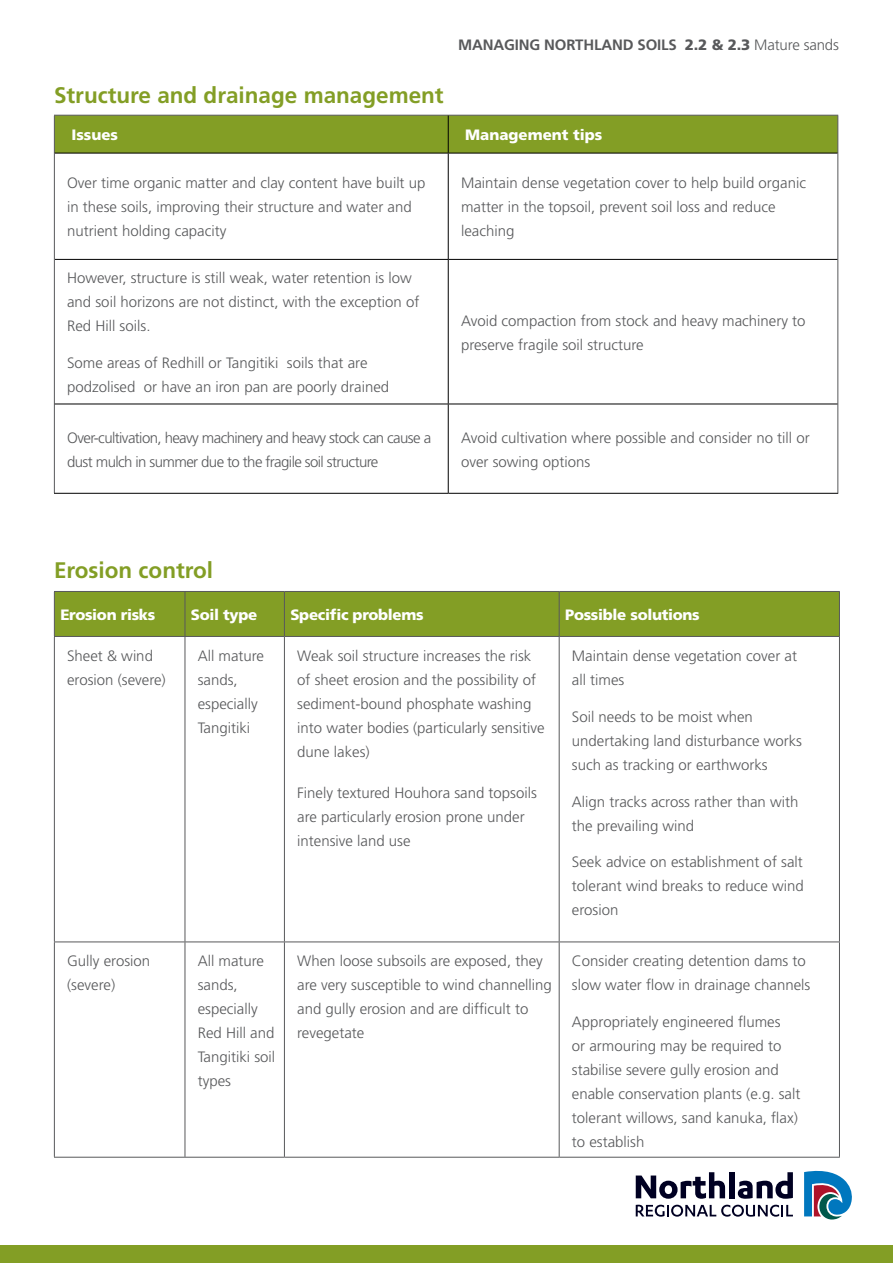
<style>
.page{position:relative;width:893px;height:1263px;background:#fff}
.page>*{position:absolute;margin:0;border:0;box-sizing:border-box;transform-origin:0 0}
.t1{font:700 22.5px "Frutiger";color:#839e25}
.t2{font:300 15px/24px "Frutiger";color:#58595b}
.t3{font:300 15px/24px "Frutiger";letter-spacing:-.04em;color:#58595b}
.t4{font:900 15px "Frutiger";letter-spacing:-.02em;color:#fff}
.t5{font:700 15px "Frutiger";letter-spacing:-.01em;color:#58595b}
.t6{font:900 15px "Frutiger";color:#fff}
.s1{font-weight:900}
.s2{font-weight:300}
</style>
<div class="page">
<svg style="left:636px;top:1172px;width:89px;height:27px"></svg>
<div style="left:729px;top:1172px;width:6px;height:26px;background:#002"></div>
<svg style="left:738px;top:1172px;width:55px;height:27px"></svg>
<svg style="left:636px;top:1205px;width:157px;height:12px"></svg>
<svg style="left:804px;top:1170px;width:48px;height:49px"></svg>
<div style="left:0;top:1245px;width:893px;height:18px;background:#839e25"></div>
<div style="left:55px;top:592px;width:784px;height:44px;background:#839e25"></div>
<hr style="left:54px;top:591px;width:131px;height:1px;background:#58595b">
<hr style="left:54px;top:592px;width:1px;height:44px;background:#58595b">
<hr style="left:185px;top:591px;width:99px;height:1px;background:#58595b">
<hr style="left:185px;top:592px;width:1px;height:44px;background:#58595b">
<hr style="left:284px;top:591px;width:275px;height:1px;background:#58595b">
<hr style="left:284px;top:592px;width:1px;height:44px;background:#58595b">
<hr style="left:559px;top:591px;width:281px;height:1px;background:#58595b">
<hr style="left:559px;top:592px;width:1px;height:44px;background:#58595b">
<hr style="left:839px;top:592px;width:1px;height:44px;background:#58595b">
<hr style="left:54px;top:636px;width:131px;height:1px;background:#58595b">
<hr style="left:54px;top:637px;width:1px;height:304px;background:#58595b">
<hr style="left:185px;top:636px;width:99px;height:1px;background:#58595b">
<hr style="left:185px;top:637px;width:1px;height:304px;background:#58595b">
<hr style="left:284px;top:636px;width:275px;height:1px;background:#58595b">
<hr style="left:284px;top:637px;width:1px;height:304px;background:#58595b">
<hr style="left:559px;top:636px;width:281px;height:1px;background:#58595b">
<hr style="left:559px;top:637px;width:1px;height:304px;background:#58595b">
<hr style="left:839px;top:637px;width:1px;height:304px;background:#58595b">
<hr style="left:54px;top:941px;width:131px;height:1px;background:#58595b">
<hr style="left:54px;top:942px;width:1px;height:215px;background:#58595b">
<hr style="left:185px;top:941px;width:99px;height:1px;background:#58595b">
<hr style="left:185px;top:942px;width:1px;height:215px;background:#58595b">
<hr style="left:284px;top:941px;width:275px;height:1px;background:#58595b">
<hr style="left:284px;top:942px;width:1px;height:215px;background:#58595b">
<hr style="left:559px;top:941px;width:281px;height:1px;background:#58595b">
<hr style="left:559px;top:942px;width:1px;height:215px;background:#58595b">
<hr style="left:839px;top:942px;width:1px;height:215px;background:#58595b">
<hr style="left:54px;top:1157px;width:131px;height:1px;background:#58595b">
<hr style="left:185px;top:1157px;width:99px;height:1px;background:#58595b">
<hr style="left:284px;top:1157px;width:275px;height:1px;background:#58595b">
<hr style="left:559px;top:1157px;width:281px;height:1px;background:#58595b">
<div style="left:55px;top:116px;width:782px;height:37px;background:#839e25"></div>
<hr style="left:54px;top:115px;width:394px;height:1px;background:#58595b">
<hr style="left:54px;top:116px;width:1px;height:37px;background:#58595b">
<hr style="left:448px;top:115px;width:390px;height:1px;background:#58595b">
<hr style="left:837px;top:116px;width:1px;height:37px;background:#58595b">
<hr style="left:54px;top:153px;width:1px;height:106px;background:#58595b">
<hr style="left:837px;top:153px;width:1px;height:106px;background:#58595b">
<hr style="left:54px;top:259px;width:1px;height:145px;background:#58595b">
<hr style="left:837px;top:259px;width:1px;height:145px;background:#58595b">
<hr style="left:54px;top:404px;width:1px;height:89px;background:#58595b">
<hr style="left:837px;top:404px;width:1px;height:89px;background:#58595b">
<hr style="left:448px;top:116px;width:1px;height:37px;background:#000">
<hr style="left:55px;top:153px;width:393px;height:1px;background:#000">
<hr style="left:448px;top:153px;width:389px;height:1px;background:#000">
<hr style="left:448px;top:153px;width:1px;height:106px;background:#000">
<hr style="left:55px;top:259px;width:393px;height:1px;background:#000">
<hr style="left:448px;top:259px;width:389px;height:1px;background:#000">
<hr style="left:448px;top:260px;width:1px;height:144px;background:#000">
<hr style="left:55px;top:404px;width:393px;height:1px;background:#000">
<hr style="left:448px;top:404px;width:389px;height:1px;background:#000">
<hr style="left:448px;top:404px;width:1px;height:89px;background:#000">
<hr style="left:54px;top:493px;width:394px;height:1px;background:#000">
<hr style="left:448px;top:493px;width:390px;height:1px;background:#000">
<p class="t5" style="left:458px;top:36px;width:382px">MANAGING NORTHLAND SOILS <span class="s1">2.2 &amp; 2.3</span> <span class="s2">Mature sands</span></p>
<h1 class="t1" style="left:54px;top:82px;width:391px">Structure and drainage management</h1>
<p class="t4" style="left:71px;top:126px;width:48px">Issues</p>
<p class="t6" style="left:465px;top:126px;width:139px">Management tips</p>
<p class="t2" style="left:67px;top:171px;width:360px">Over time organic matter and clay content have built up in these soils, improving their structure and water and nutrient holding capacity</p>
<p class="t2" style="left:461px;top:171px;width:347px">Maintain dense vegetation cover to help build organic matter in the topsoil, prevent soil loss and reduce leaching</p>
<p class="t2" style="left:67px;top:266px;width:354px">However, structure is still weak, water retention is low and soil horizons are not distinct, with the exception of<br>Red Hill soils.</p>
<p class="t2" style="left:67px;top:351px;width:324px">Some areas of Redhill or Tangitiki soils that are podzolised or have an iron pan are poorly drained</p>
<p class="t2" style="left:461px;top:308px;width:346px">Avoid compaction from stock and heavy machinery to preserve fragile soil structure</p>
<p class="t3" style="left:67px;top:425px;width:365px">Over-cultivation, heavy machinery and heavy stock can cause a dust mulch in summer due to the fragile soil structure</p>
<p class="t2" style="left:461px;top:425px;width:350px">Avoid cultivation where possible and consider no till or over sowing options</p>
<h1 class="t1" style="left:54px;top:557px;width:161px">Erosion control</h1>
<p class="t4" style="left:60px;top:605px;width:96px">Erosion risks</p>
<p class="t4" style="left:191px;top:605px;width:68px">Soil type</p>
<p class="t4" style="left:290px;top:605px;width:135px">Specific problems</p>
<p class="t4" style="left:565px;top:605px;width:136px">Possible solutions</p>
<p class="t2" style="left:67px;top:644px;width:100px">Sheet &amp; wind erosion (severe)</p>
<p class="t2" style="left:198px;top:644px;width:68px">All mature sands, especially<br>Tangitiki</p>
<p class="t2" style="left:297px;top:644px;width:249px">Weak soil structure increases the risk of sheet erosion and the possibility of sediment-bound phosphate washing into water bodies (particularly sensitive dune lakes)</p>
<p class="t2" style="left:297px;top:781px;width:241px">Finely textured Houhora sand topsoils are particularly erosion prone under intensive land use</p>
<p class="t2" style="left:572px;top:644px;width:227px">Maintain dense vegetation cover at all times</p>
<p class="t2" style="left:572px;top:704px;width:232px">Soil needs to be moist when undertaking land disturbance works such as tracking or earthworks</p>
<p class="t2" style="left:572px;top:789px;width:228px">Align tracks across rather than with the prevailing wind</p>
<p class="t2" style="left:572px;top:850px;width:234px;text-align:justify">Seek advice on establishment of salt tolerant wind breaks to reduce wind erosion</p>
<p class="t2" style="left:67px;top:949px;width:85px">Gully erosion (severe)</p>
<p class="t2" style="left:198px;top:949px;width:79px">All mature sands, especially<br>Red Hill and<br>Tangitiki soil types</p>
<p class="t2" style="left:297px;top:949px;width:256px">When loose subsoils are exposed, they are very susceptible to wind channelling and gully erosion and are difficult to revegetate</p>
<p class="t2" style="left:572px;top:949px;width:240px">Consider creating detention dams to slow water flow in drainage channels</p>
<p class="t2" style="left:572px;top:1010px;width:230px">Appropriately engineered flumes<br>or armouring may be required to stabilise severe gully erosion and enable conservation plants (e.g. salt tolerant willows, sand kanuka, flax) to establish</p>
</div>
